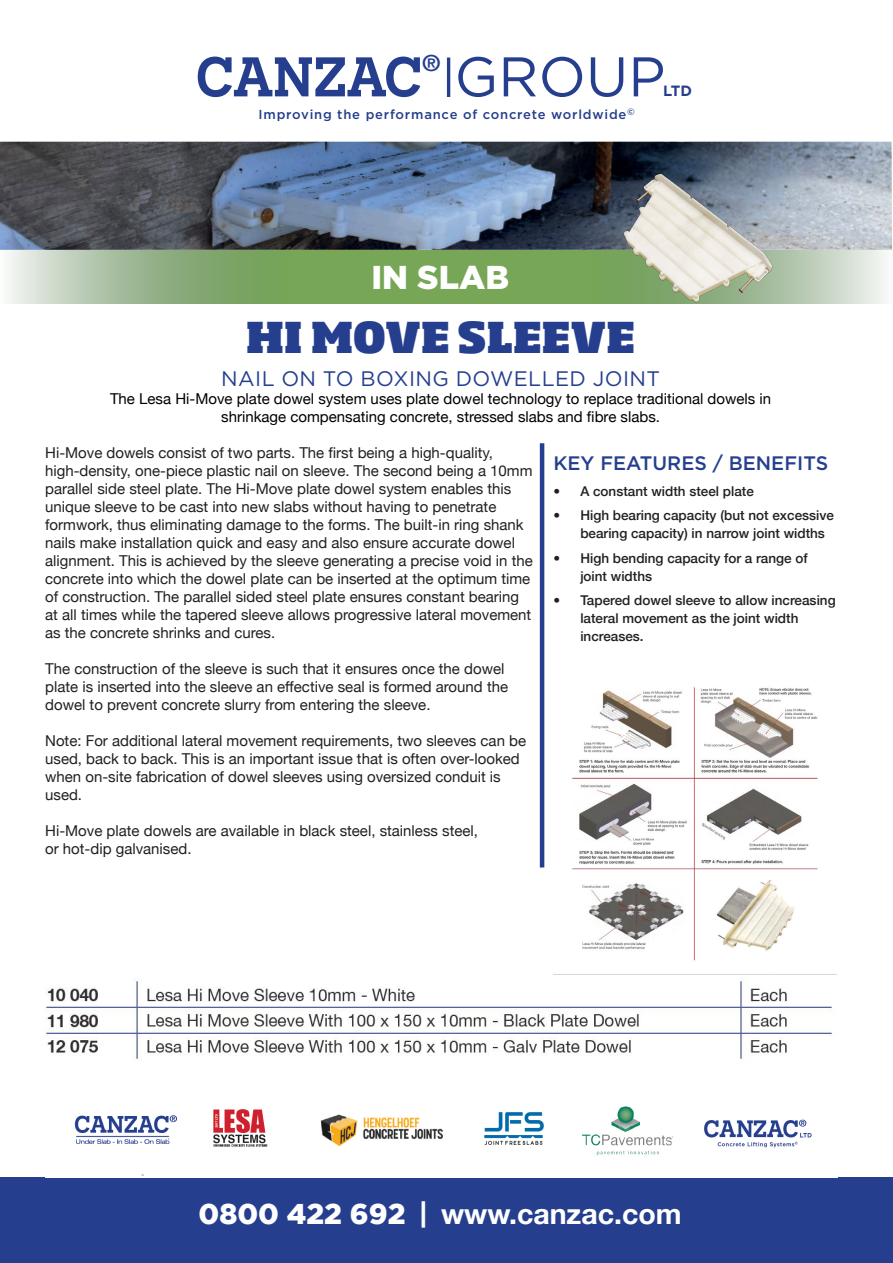
<style>
.page{position:relative;width:893px;height:1263px;background:#fff}
.page>*{position:absolute;margin:0;border:0;box-sizing:border-box;transform-origin:0 0}
.t1{font:600 55.8px "Novecentoslab";color:#253f8e}
.t2{font:55.8px "Gotham Pro";color:#253f8e}
.t3{font:800 42px "Soho Pro";color:#253f8e}
.t4{font:900 33px "Gotham Pro";color:#fff}
.t5{font:700 28.5px "Helvetica Neue";color:#fff}
.t6{font:700 22.35px "Helvetica Neue";color:#253f8e}
.t7{font:21px "Gotham Pro";letter-spacing:.02em;color:#253f8e}
.t8{font:500 19.5px "Gotham Pro";color:#253f8e}
.t9{font:15px/18px "Helvetica Neue";color:#231f20}
.t10{font:15px "Helvetica Neue";color:#000}
.t11{font:700 14.85px "Gotham Pro";color:#253f8e}
.t12{font:500 13.5px/18px "Helvetica Neue";color:#231f20}
.t13{font:500 13.05px "Gotham Pro";letter-spacing:.06em;color:#253f8e}
.s1{font-family:"Gotham";font-weight:900}
.s2{font-family:"Gotham"}
</style>
<div class="page">
<hr style="left:540px;top:443px;width:4px;height:424px;background:#253f8e">
<div style="left:0;top:1178px;width:893px;height:85px;background:#253f8e"></div>
<hr style="left:447px;top:58px;width:3px;height:39px;background:#253f8e">
<div style="left:292px;top:250px;width:296px;height:54px;background:#77a657"></div>
<svg style="left:810px;top:250px;width:75px;height:54px;background:#d6e0d5"></svg>
<svg style="left:8px;top:250px;width:284px;height:54px;background:#9fbb93"></svg>
<img style="left:0;top:142px;width:892px;height:108px">
<img style="left:74px;top:1106px;width:738px;height:70px">
<img style="left:582px;top:141px;width:228px;height:163px">
<img style="left:44px;top:980px;width:789px;height:79px">
<img style="left:572px;top:687px;width:246px;height:274px">
<p class="t1" style="left:196px;top:43px;width:227px">CANZAC</p>
<p class="t6" style="left:422px;top:46px;width:19px">®</p>
<p class="t2" style="left:454px;top:46px;width:212px">GROUP</p>
<p class="t11" style="left:663px;top:83px;width:30px">LTD</p>
<p class="t13" style="left:259px;top:106px;width:378px">Improving the performance of concrete worldwide<sup>©</sup></p>
<p class="t4" style="left:371px;top:258px;width:139px">IN SLAB</p>
<p class="t3" style="left:246px;top:307px;width:390px">HI MOVE SLEEVE</p>
<p class="t7" style="left:221px;top:367px;width:441px">NAIL ON TO BOXING DOWELLED JOINT</p>
<p class="t10" style="left:110px;top:388px;width:663px">The Lesa Hi-Move plate dowel system uses plate dowel technology to replace traditional dowels in</p>
<p class="t10" style="left:221px;top:406px;width:440px">shrinkage compensating concrete, stressed slabs and fibre slabs.</p>
<p class="t9" style="left:45px;top:444px;width:489px">Hi-Move dowels consist of two parts. The first being a high-quality, high-density, one-piece plastic nail on sleeve. The second being a 10mm parallel side steel plate. The Hi-Move plate dowel system enables this unique sleeve to be cast into new slabs without having to penetrate formwork, thus eliminating damage to the forms. The built-in ring shank nails make installation quick and easy and also ensure accurate dowel alignment. This is achieved by the sleeve generating a precise void in the concrete into which the dowel plate can be inserted at the optimum time of construction. The parallel sided steel plate ensures constant bearing at all times while the tapered sleeve allows progressive lateral movement as the concrete shrinks and cures.</p>
<p class="t9" style="left:45px;top:660px;width:464px">The construction of the sleeve is such that it ensures once the dowel plate is inserted into the sleeve an effective seal is formed around the dowel to prevent concrete slurry from entering the sleeve.</p>
<p class="t9" style="left:45px;top:732px;width:482px">Note: For additional lateral movement requirements, two sleeves can be used, back to back. This is an important issue that is often over-looked when on-site fabrication of dowel sleeves using oversized conduit is used.</p>
<p class="t9" style="left:45px;top:822px;width:434px">Hi-Move plate dowels are available in black steel, stainless steel,</p>
<p class="t9" style="left:45px;top:840px;width:148px">or hot-dip galvanised.</p>
<p class="t8" style="left:553px;top:452px;width:276px">KEY FEATURES / BENEFITS</p>
<p class="t12" style="left:553px;top:481px;width:202px">• A constant width steel plate</p>
<p class="t12" style="left:580px;top:505px;width:255px;text-indent:-27px">• High bearing capacity (but not excessive bearing capacity) in narrow joint widths</p>
<p class="t12" style="left:580px;top:548px;width:229px;text-indent:-27px">• High bending capacity for a range of joint widths</p>
<p class="t12" style="left:580px;top:590px;width:257px;text-indent:-27px">• Tapered dowel sleeve to allow increasing lateral movement as the joint width increases.</p>
<p class="t5" style="left:199px;top:1192px;width:485px"><span class="s1">0800 422 692</span> <span class="s2">|</span> www.canzac.com</p>
</div>
